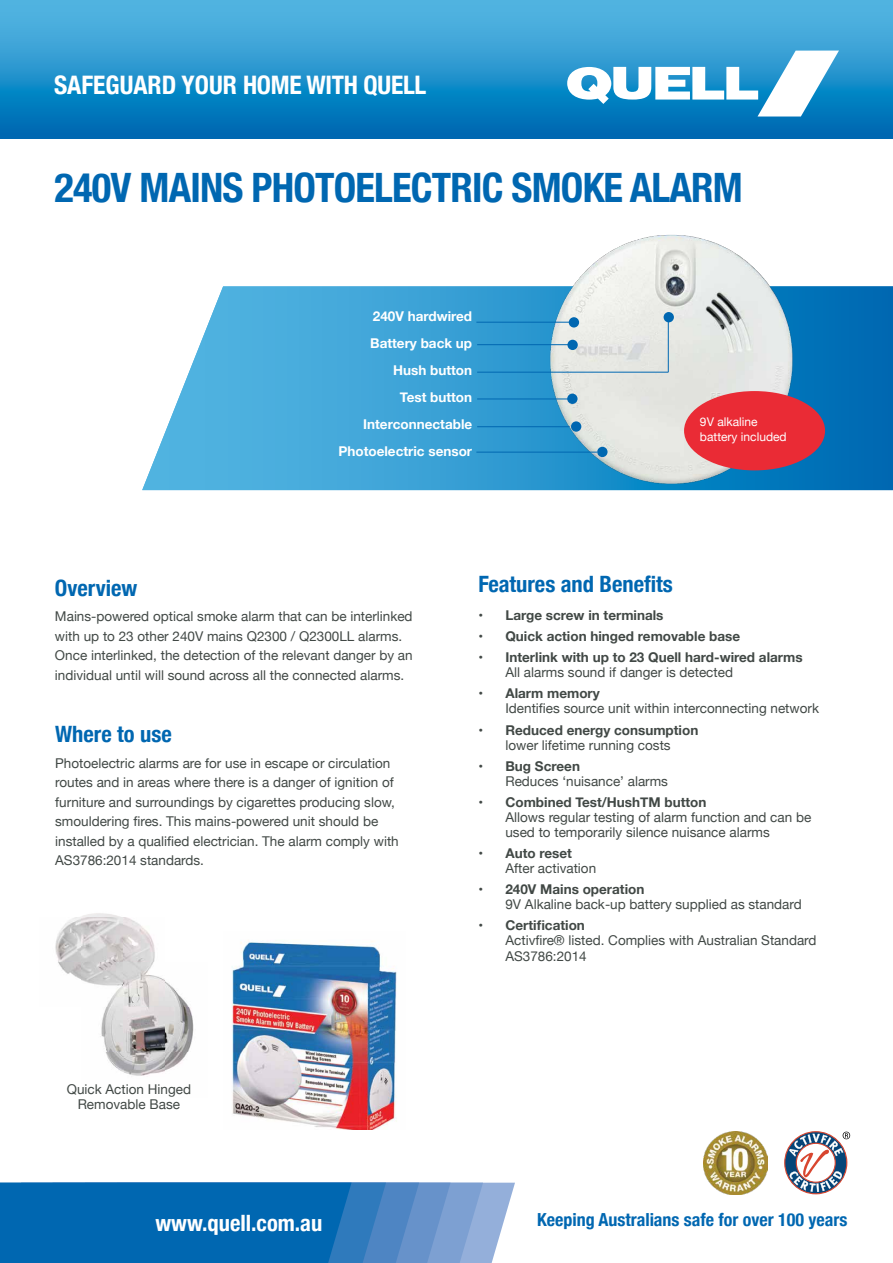
<style>
.page{position:relative;width:893px;height:1263px;background:#fff}
.page>*{position:absolute;margin:0;border:0;box-sizing:border-box;transform-origin:0 0}
.t1{font:700 condensed 40.5px "Helvetica Neue";letter-spacing:-.02em;color:#0067b1}
.t2{font:700 condensed 25.5px "Helvetica Neue";color:#fff}
.t3{font:700 condensed 22.5px "Helvetica Neue";color:#0067b1}
.t4{font:700 condensed 22.5px "Helvetica Neue";color:#fff}
.t5{font:700 condensed 18px "Helvetica Neue";color:#0067b1}
.t6{font:13.5px/19.5px "Helvetica Neue";color:#414845}
.t7{font:700 13.5px "Helvetica Neue";color:#414845}
.t8{font:700 13.5px/27px "Helvetica Neue";color:#fff;text-align:right}
.t9{font:12px/15px "Helvetica Neue";color:#fff}
</style>
<div class="page">
<img style="left:55px;top:913px;width:139px;height:140px">
<img style="left:106px;top:1053px;width:18px;height:19px">
<img style="left:124px;top:1053px;width:63px;height:23px">
<svg style="left:0;top:0;width:893px;height:138px;background:#2894cd"></svg>
<svg style="left:567px;top:51px;width:272px;height:66px"></svg>
<svg style="left:0;top:1183px;width:515px;height:80px;background:#2477ba"></svg>
<svg style="left:784px;top:1131px;width:66px;height:63px"></svg>
<img style="left:487px;top:234px;width:366px;height:257px">
<img style="left:704px;top:1131px;width:63px;height:63px">
<img style="left:231px;top:941px;width:166px;height:189px">
<svg style="left:142px;top:286px;width:751px;height:204px;background:#66b0d6"></svg>
<div style="left:684px;top:391px;width:141px;height:79px;background:#ea2b35;border-radius:50%"></div>
<hr style="left:477px;top:344px;width:93px;height:1px;background:#0067b1">
<div style="left:567px;top:340px;width:11px;height:10px;background:#0067b1;border-radius:50%"></div>
<hr style="left:477px;top:426px;width:93px;height:1px;background:#0067b1">
<div style="left:571px;top:421px;width:10px;height:11px;background:#0067b1;border-radius:50%"></div>
<hr style="left:477px;top:399px;width:93px;height:1px;background:#0067b1">
<div style="left:567px;top:394px;width:10px;height:10px;background:#0067b1;border-radius:50%"></div>
<hr style="left:477px;top:372px;width:191px;height:1px;background:#0067b1">
<hr style="left:668px;top:312px;width:1px;height:60px;background:#0067b1">
<hr style="left:476px;top:322px;width:95px;height:1px;background:#0067b1">
<div style="left:569px;top:317px;width:10px;height:10px;background:#0067b1;border-radius:50%"></div>
<div style="left:664px;top:312px;width:10px;height:10px;background:#0067b1;border-radius:50%"></div>
<hr style="left:476px;top:452px;width:121px;height:1px;background:#0067b1">
<div style="left:597px;top:447px;width:11px;height:10px;background:#0067b1;border-radius:50%"></div>
<h2 class="t2" style="left:54px;top:63px;width:374px">SAFEGUARD YOUR HOME WITH QUELL</h2>
<h1 class="t1" style="left:54px;top:154px;width:690px">240V MAINS PHOTOELECTRIC SMOKE ALARM</h1>
<p class="t8" style="left:338px;top:303px;width:135px">240V hardwired<br>Battery back up<br>Hush button<br>Test button<br>Interconnectable<br>Photoelectric sensor</p>
<p class="t8" style="left:358px;top:357px;width:70px">Hush /Test</p>
<p class="t8" style="left:338px;top:411px;width:135px">Photoelectric sensor</p>
<p class="t9" style="left:700px;top:414px;width:88px">9V alkaline battery included</p>
<h3 class="t3" style="left:55px;top:569px;width:84px">Overview</h3>
<p class="t6" style="left:55px;top:608px;width:359px">Mains-powered optical smoke alarm that can be interlinked with up to 23 other 240V mains Q2300 / Q2300LL alarms.<br>Once interlinked, the detection of the relevant danger by an individual until will sound across all the connected alarms.</p>
<h3 class="t3" style="left:55px;top:715px;width:118px">Where to use</h3>
<p class="t6" style="left:55px;top:754px;width:345px">Photoelectric alarms are for use in escape or circulation routes and in areas where there is a danger of ignition of furniture and surroundings by cigarettes producing slow, smouldering fires. This mains-powered unit should be installed by a qualified electrician. The alarm comply with AS3786:2014 standards.</p>
<p class="t6" style="left:67px;top:1082px;width:126px;line-height:15px;text-align:center">Quick Action Hinged<br>Removable Base</p>
<h3 class="t3" style="left:478px;top:565px;width:196px">Features and Benefits</h3>
<p class="t7" style="left:478px;top:605px;width:187px">• Large screw in terminals</p>
<p class="t7" style="left:478px;top:626px;width:263px">• Quick action hinged removable base</p>
<p class="t7" style="left:478px;top:647px;width:326px">• Interlink with up to 23 Quell hard-wired alarms</p>
<p class="t6" style="left:505px;top:664px;width:229px">All alarms sound if danger is detected</p>
<p class="t7" style="left:478px;top:683px;width:123px">• Alarm memory</p>
<p class="t6" style="left:505px;top:700px;width:315px">Identifies source unit within interconnecting network</p>
<p class="t7" style="left:478px;top:719px;width:221px">• Reduced energy consumption</p>
<p class="t6" style="left:505px;top:736px;width:167px">lower lifetime running costs</p>
<p class="t7" style="left:478px;top:755px;width:103px">• Bug Screen</p>
<p class="t6" style="left:505px;top:772px;width:164px">Reduces ‘nuisance’ alarms</p>
<p class="t7" style="left:478px;top:791px;width:230px">• Combined Test/HushTM button</p>
<p class="t6" style="left:505px;top:810px;width:307px;line-height:15px">Allows regular testing of alarm function and can be used to temporarily silence nuisance alarms</p>
<p class="t7" style="left:478px;top:842px;width:95px">• Auto reset</p>
<p class="t6" style="left:505px;top:859px;width:92px">After activation</p>
<p class="t7" style="left:478px;top:878px;width:167px">• 240V Mains operation</p>
<p class="t6" style="left:505px;top:895px;width:298px">9V Alkaline back-up battery supplied as standard</p>
<p class="t7" style="left:478px;top:914px;width:108px">• Certification</p>
<p class="t6" style="left:505px;top:932px;width:313px;line-height:16.5px">Activfire® listed. Complies with Australian Standard<br>AS3786:2014</p>
<h3 class="t4" style="left:155px;top:1204px;width:168px">www.quell.com.au</h3>
<h3 class="t5" style="left:537px;top:1205px;width:312px">Keeping Australians safe for over 100 years</h3>
</div>
